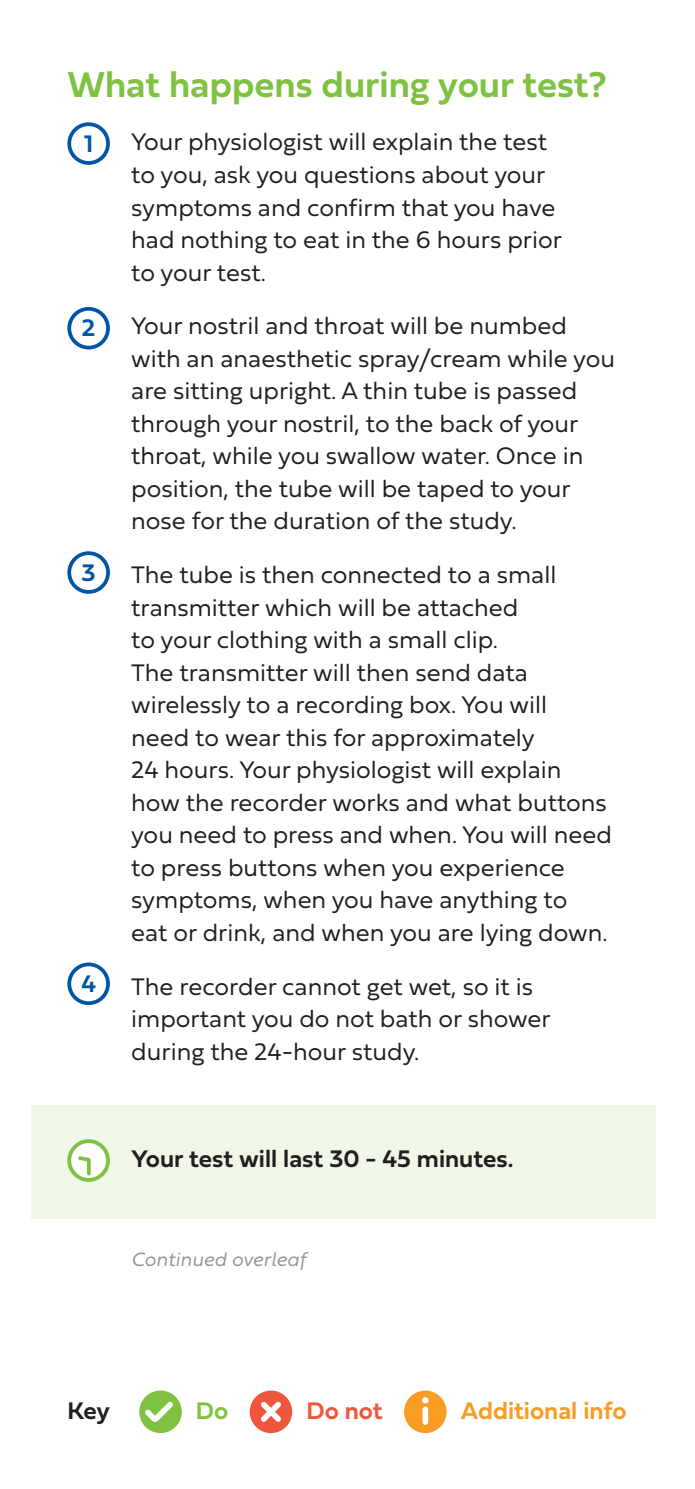
<style>
.page{position:relative;width:695px;height:1489px;background:#fff}
.page>*{position:absolute;margin:0;border:0;box-sizing:border-box;transform-origin:0 0}
.t1{font:700 37.5px "Fieldwork Hum Demi";color:#7fc241}
.t2{font:25px/32.5px "Fieldwork Hum Light";color:#231f20}
.t3{font:700 25px "Fieldwork Hum Demi";color:#231f20}
.t4{font:700 25px "Fieldwork Hum Demi";color:#f89c24}
.t5{font:700 25px "Fieldwork Hum Demi";color:#f0563d}
.t6{font:700 25px "Fieldwork Hum Demi";color:#0154a6}
.t7{font:700 25px "Fieldwork Hum Demi";color:#7fc241}
.t8{font:italic 300 20px "Fieldwork";color:#939598}
</style>
<div class="page">
<div style="left:32px;top:1105px;width:624px;height:113px;background:#f0f7e8"></div>
<svg style="left:69px;top:1141px;width:39px;height:38px"></svg>
<div style="left:67px;top:1139px;width:43px;height:42px;border:4px solid #7fc241;border-radius:50%"></div>
<svg style="left:76px;top:1153px;width:17px;height:10px"></svg>
<svg style="left:87px;top:1159px;width:4px;height:14px"></svg>
<div style="left:250px;top:1390px;width:42px;height:42px;background:#f0563d;border-radius:50%"></div>
<svg style="left:256px;top:1396px;width:30px;height:26px"></svg>
<div style="left:139px;top:1390px;width:43px;height:42px;background:#7fc241;border-radius:50%"></div>
<svg style="left:140px;top:1396px;width:38px;height:30px"></svg>
<div style="left:404px;top:1390px;width:42px;height:42px;background:#f89c24;border-radius:50%"></div>
<div style="left:422px;top:1409px;width:6px;height:12px;background:#fff"></div>
<svg style="left:422px;top:1396px;width:6px;height:7px"></svg>
<div style="left:67px;top:122px;width:43px;height:43px;border:4px solid #0154a6;border-radius:50%"></div>
<div style="left:67px;top:307px;width:43px;height:42px;border:4px solid #0154a6;border-radius:50%"></div>
<div style="left:67px;top:962px;width:43px;height:43px;border:4px solid #0154a6;border-radius:50%"></div>
<div style="left:67px;top:551px;width:43px;height:43px;border:4px solid #0154a6;border-radius:50%"></div>
<p class="t1" style="left:67px;top:55px;width:540px">What happens during your test?</p>
<p class="t2" style="left:131px;top:125px;width:432px">Your physiologist will explain the test to you, ask you questions about your symptoms and confirm that you have had nothing to eat in the 6 hours prior to your test.</p>
<p class="t2" style="left:131px;top:308px;width:485px">Your nostril and throat will be numbed with an anaesthetic spray/cream while you are sitting upright. A thin tube is passed through your nostril, to the back of your throat, while you swallow water. Once in position, the tube will be taped to your nose for the duration of the study.</p>
<p class="t2" style="left:131px;top:557px;width:482px">The tube is then connected to a small transmitter which will be attached<br>to your clothing with a small clip.<br>The transmitter will then send data wirelessly to a recording box. You will<br>need to wear this for approximately<br>24 hours. Your physiologist will explain how the recorder works and what buttons you need to press and when. You will need to press buttons when you experience symptoms, when you have anything to<br>eat or drink, and when you are lying down.</p>
<p class="t2" style="left:131px;top:968px;width:421px">The recorder cannot get wet, so it is important you do not bath or shower during the 24-hour study.</p>
<p class="t6" style="left:84px;top:123px;width:10px">1</p>
<p class="t6" style="left:82px;top:308px;width:15px">2</p>
<p class="t6" style="left:82px;top:552px;width:16px">3</p>
<p class="t6" style="left:81px;top:963px;width:16px">4</p>
<p class="t3" style="left:131px;top:1139px;width:383px">Your test will last 30 - 45 minutes.</p>
<p class="t8" style="left:131px;top:1243px;width:176px">Continued overleaf</p>
<p class="t3" style="left:67px;top:1390px;width:44px">Key</p>
<p class="t7" style="left:196px;top:1390px;width:34px">Do</p>
<p class="t5" style="left:306px;top:1390px;width:78px">Do not</p>
<p class="t4" style="left:460px;top:1390px;width:167px">Additional info</p>
</div>
